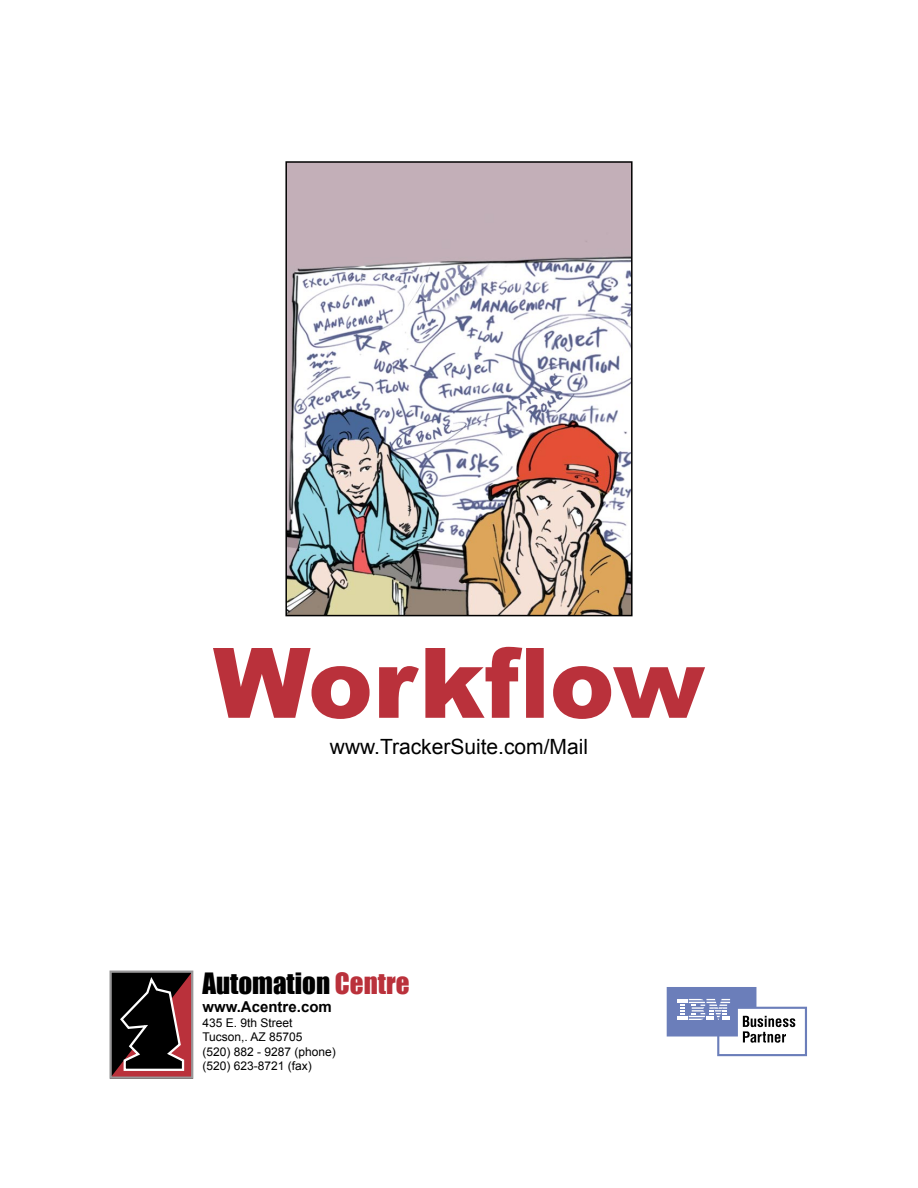
<style>
.page{position:relative;width:918px;height:1188px;background:#fff}
.page>*{position:absolute;margin:0;border:0;box-sizing:border-box;transform-origin:0 0}
.t1{font:900 97.5px "Arial";color:#ba313b}
.t2{font:27px "Impact";color:#000}
.t3{font:21px "Arial";color:#000}
.t4{font:700 15px "Arial";color:#000}
.t5{font:12px "Arial";color:#000}
.s1{color:#ba313b}
</style>
<div class="page">
<svg style="left:667px;top:987px;width:140px;height:69px"></svg>
<svg style="left:110px;top:971px;width:83px;height:107px;background:#43292b"></svg>
<img style="left:288px;top:164px;width:342px;height:449px">
<div style="left:285px;top:161px;width:348px;height:455px;border:2px solid #000"></div>
<p class="t1" style="left:213px;top:612px;width:493px">Workflow</p>
<p class="t3" style="left:330px;top:733px;width:260px">www.TrackerSuite.com/Mail</p>
<p class="t2" style="left:202px;top:963px;width:209px">Automation <span class="s1">Centre</span></p>
<p class="t4" style="left:202px;top:997px;width:131px">www.Acentre.com</p>
<p class="t5" style="left:202px;top:1015px;width:92px">435 E. 9th Street</p>
<p class="t5" style="left:202px;top:1029px;width:102px">Tucson,. AZ 85705</p>
<p class="t5" style="left:202px;top:1043px;width:135px">(520) 882 - 9287 (phone)</p>
<p class="t5" style="left:202px;top:1058px;width:111px">(520) 623-8721 (fax)</p>
</div>
